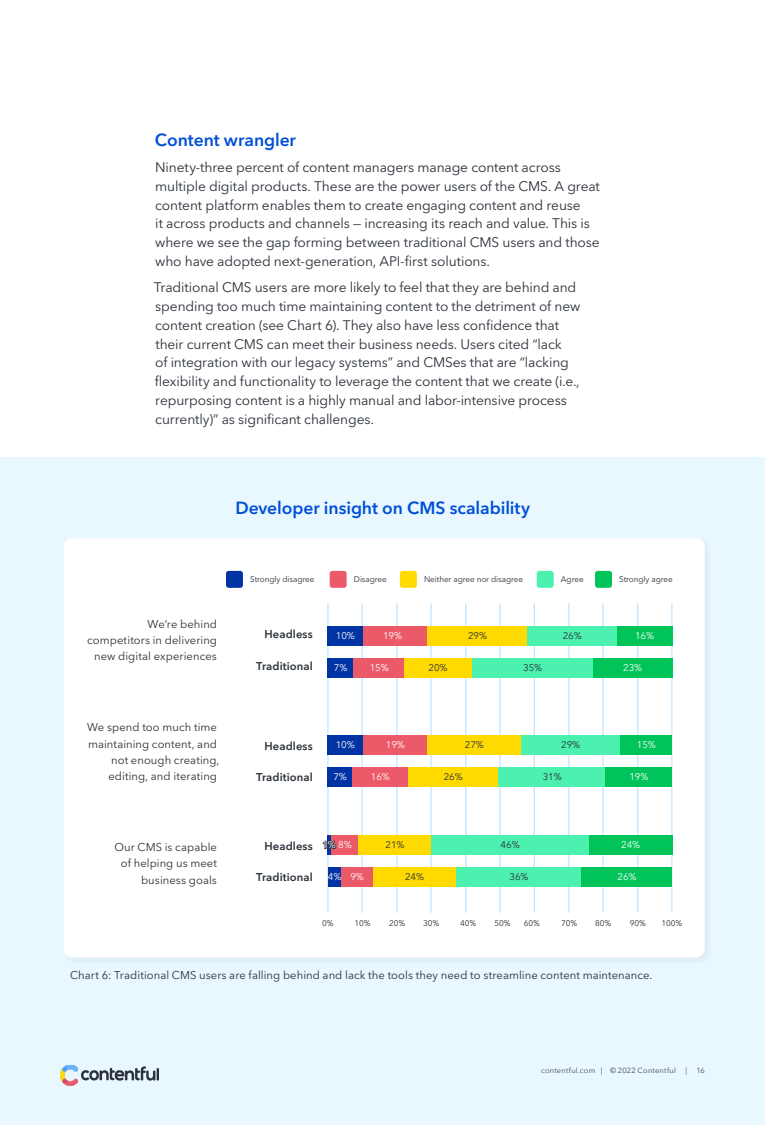
<style>
.page{position:relative;width:765px;height:1125px;background:#fff}
.page>*{position:absolute;margin:0;border:0;box-sizing:border-box;transform-origin:0 0}
.t1{font:600 17.5px "Avenir Next LT Pro";letter-spacing:-.005em;color:#0050d5}
.t2{font:13.75px/18.8px "Avenir Next LT Pro";letter-spacing:-.01em;color:#2a3039}
.t3{font:11.25px/16.2px "Avenir Next LT Pro";letter-spacing:.005em;color:#2a3039;text-align:right}
.t4{font:600 11.25px "Avenir Next LT Pro";letter-spacing:.01em;color:#2a3039}
.t5{font:9.62px "Avenir Next LT Pro";letter-spacing:-.01em;color:#fff}
.t6{font:9.62px "Avenir Next LT Pro";letter-spacing:-.01em;color:#2a3039}
.t7{font:8.12px "Avenir Next LT Pro";letter-spacing:-.01em;color:#2a3039}
.t8{font:7.5px "Avenir Next";letter-spacing:.025em;color:#404953}
</style>
<div class="page">
<div style="left:0;top:458px;width:765px;height:667px;background:#e9f7ff"></div>
<div style="left:62px;top:536px;width:651px;height:430px;background:#e5f3f9"></div>
<div style="left:64px;top:538px;width:641px;height:419px;background:#fff;border-radius:9px"></div>
<hr style="left:362px;top:603px;width:1px;height:310px;background:#b2deff">
<hr style="left:397px;top:603px;width:1px;height:310px;background:#b2deff">
<hr style="left:431px;top:603px;width:1px;height:310px;background:#b2deff">
<hr style="left:465px;top:603px;width:1px;height:310px;background:#b2deff">
<hr style="left:500px;top:603px;width:1px;height:310px;background:#b2deff">
<hr style="left:328px;top:603px;width:1px;height:310px;background:#b2deff">
<hr style="left:569px;top:603px;width:1px;height:310px;background:#b2deff">
<hr style="left:603px;top:603px;width:1px;height:310px;background:#b2deff">
<hr style="left:637px;top:603px;width:1px;height:310px;background:#b2deff">
<hr style="left:672px;top:603px;width:1px;height:310px;background:#b2deff">
<hr style="left:534px;top:603px;width:1px;height:310px;background:#b2deff">
<div style="left:328px;top:627px;width:35px;height:19px;background:#0033a3"></div>
<div style="left:363px;top:627px;width:64px;height:19px;background:#eb5a68"></div>
<div style="left:427px;top:627px;width:101px;height:19px;background:#ffda00"></div>
<div style="left:528px;top:627px;width:89px;height:19px;background:#4cf1af"></div>
<div style="left:617px;top:627px;width:55px;height:19px;background:#00c459"></div>
<div style="left:328px;top:658px;width:26px;height:20px;background:#0033a3"></div>
<div style="left:354px;top:658px;width:51px;height:20px;background:#eb5a68"></div>
<div style="left:404px;top:658px;width:68px;height:20px;background:#ffda00"></div>
<div style="left:472px;top:658px;width:121px;height:20px;background:#4cf1af"></div>
<div style="left:593px;top:658px;width:79px;height:20px;background:#00c459"></div>
<div style="left:328px;top:735px;width:35px;height:20px;background:#0033a3"></div>
<div style="left:363px;top:735px;width:65px;height:20px;background:#eb5a68"></div>
<div style="left:428px;top:735px;width:93px;height:20px;background:#ffda00"></div>
<div style="left:521px;top:735px;width:100px;height:20px;background:#4cf1af"></div>
<div style="left:621px;top:735px;width:51px;height:20px;background:#00c459"></div>
<div style="left:328px;top:767px;width:25px;height:20px;background:#0033a3"></div>
<div style="left:353px;top:767px;width:55px;height:20px;background:#eb5a68"></div>
<div style="left:408px;top:767px;width:90px;height:20px;background:#ffda00"></div>
<div style="left:498px;top:767px;width:108px;height:20px;background:#4cf1af"></div>
<div style="left:606px;top:767px;width:66px;height:20px;background:#00c459"></div>
<hr style="left:328px;top:835px;width:3px;height:20px;background:#0033a3">
<div style="left:331px;top:835px;width:28px;height:20px;background:#eb5a68"></div>
<div style="left:359px;top:835px;width:72px;height:20px;background:#ffda00"></div>
<div style="left:431px;top:835px;width:158px;height:20px;background:#4cf1af"></div>
<div style="left:589px;top:835px;width:83px;height:20px;background:#00c459"></div>
<div style="left:328px;top:867px;width:14px;height:19px;background:#0033a3"></div>
<div style="left:342px;top:867px;width:31px;height:19px;background:#eb5a68"></div>
<div style="left:373px;top:867px;width:83px;height:19px;background:#ffda00"></div>
<div style="left:456px;top:867px;width:126px;height:19px;background:#4cf1af"></div>
<div style="left:582px;top:867px;width:90px;height:19px;background:#00c459"></div>
<svg style="left:595px;top:571px;width:17px;height:17px"></svg>
<svg style="left:537px;top:571px;width:17px;height:17px"></svg>
<svg style="left:400px;top:571px;width:17px;height:17px"></svg>
<svg style="left:330px;top:571px;width:17px;height:17px"></svg>
<svg style="left:226px;top:571px;width:17px;height:17px"></svg>
<svg style="left:322px;top:839px;width:15px;height:12px"></svg>
<img style="left:60px;top:1065px;width:99px;height:20px">
<p class="t1" style="left:155px;top:129px;width:143px">Content wrangler</p>
<p class="t2" style="left:155px;top:158px;width:446px">Ninety-three percent of content managers manage content across multiple digital products. These are the power users of the CMS. A great content platform enables them to create engaging content and reuse<br>it across products and channels — increasing its reach and value. This is where we see the gap forming between traditional CMS users and those who have adopted next-generation, API-first solutions.</p>
<p class="t2" style="left:154px;top:278px;width:428px">Traditional CMS users are more likely to feel that they are behind and spending too much time maintaining content to the detriment of new content creation (see Chart 6). They also have less confidence that their current CMS can meet their business needs. Users cited “lack<br>of integration with our legacy systems” and CMSes that are “lacking flexibility and functionality to leverage the content that we create (i.e., repurposing content is a highly manual and labor-intensive process currently)” as significant challenges.</p>
<p class="t1" style="left:236px;top:497px;width:296px">Developer insight on CMS scalability</p>
<p class="t7" style="left:250px;top:574px;width:66px">Strongly disagree</p>
<p class="t7" style="left:354px;top:574px;width:34px">Disagree</p>
<p class="t7" style="left:424px;top:574px;width:100px">Neither agree nor disagree</p>
<p class="t7" style="left:561px;top:574px;width:24px">Agree</p>
<p class="t7" style="left:619px;top:574px;width:55px">Strongly agree</p>
<p class="t3" style="left:87px;top:616px;width:131px">We’re behind competitors in delivering new digital experiences</p>
<p class="t4" style="left:264px;top:628px;width:50px">Headless</p>
<p class="t4" style="left:256px;top:659px;width:58px">Traditional</p>
<p class="t3" style="left:87px;top:719px;width:134px">We spend too much time maintaining content, and not enough creating, editing, and iterating</p>
<p class="t4" style="left:264px;top:739px;width:50px">Headless</p>
<p class="t4" style="left:256px;top:770px;width:58px">Traditional</p>
<p class="t5" style="left:336px;top:630px;width:21px">10%</p>
<p class="t5" style="left:383px;top:630px;width:21px">19%</p>
<p class="t5" style="left:635px;top:630px;width:21px">16%</p>
<p class="t6" style="left:468px;top:630px;width:21px">29%</p>
<p class="t6" style="left:563px;top:630px;width:21px">26%</p>
<p class="t5" style="left:334px;top:662px;width:15px">7%</p>
<p class="t5" style="left:370px;top:662px;width:21px">15%</p>
<p class="t5" style="left:623px;top:662px;width:21px">23%</p>
<p class="t6" style="left:429px;top:662px;width:21px">20%</p>
<p class="t6" style="left:523px;top:662px;width:21px">35%</p>
<p class="t5" style="left:336px;top:739px;width:21px">10%</p>
<p class="t5" style="left:386px;top:739px;width:21px">19%</p>
<p class="t6" style="left:465px;top:739px;width:21px">27%</p>
<p class="t6" style="left:561px;top:739px;width:21px">29%</p>
<p class="t5" style="left:637px;top:739px;width:21px">15%</p>
<p class="t5" style="left:333px;top:771px;width:15px">7%</p>
<p class="t5" style="left:371px;top:771px;width:21px">16%</p>
<p class="t6" style="left:444px;top:771px;width:21px">26%</p>
<p class="t6" style="left:543px;top:771px;width:21px">31%</p>
<p class="t5" style="left:629px;top:771px;width:21px">19%</p>
<p class="t3" style="left:115px;top:839px;width:104px">Our CMS is capable of helping us meet business goals</p>
<p class="t4" style="left:264px;top:839px;width:50px">Headless</p>
<p class="t4" style="left:256px;top:870px;width:58px">Traditional</p>
<p class="t5" style="left:322px;top:839px;width:31px">1% 8%</p>
<p class="t5" style="left:621px;top:839px;width:21px">24%</p>
<p class="t5" style="left:328px;top:870px;width:15px">4%</p>
<p class="t6" style="left:386px;top:839px;width:21px">21%</p>
<p class="t6" style="left:501px;top:839px;width:21px">46%</p>
<p class="t5" style="left:350px;top:870px;width:15px">9%</p>
<p class="t6" style="left:405px;top:870px;width:21px">24%</p>
<p class="t5" style="left:618px;top:870px;width:21px">26%</p>
<p class="t6" style="left:510px;top:870px;width:21px">36%</p>
<p class="t7" style="left:322px;top:919px;width:13px">0%</p>
<p class="t7" style="left:354px;top:919px;width:18px">10%</p>
<p class="t7" style="left:389px;top:919px;width:18px">20%</p>
<p class="t7" style="left:423px;top:919px;width:18px">30%</p>
<p class="t7" style="left:460px;top:919px;width:18px">40%</p>
<p class="t7" style="left:494px;top:919px;width:18px">50%</p>
<p class="t7" style="left:524px;top:919px;width:18px">60%</p>
<p class="t7" style="left:561px;top:919px;width:18px">70%</p>
<p class="t7" style="left:595px;top:919px;width:18px">80%</p>
<p class="t7" style="left:630px;top:919px;width:18px">90%</p>
<p class="t7" style="left:662px;top:919px;width:22px">100%</p>
<p class="t3" style="left:70px;top:967px;width:584px">Chart 6: Traditional CMS users are falling behind and lack the tools they need to streamline content maintenance.</p>
<p class="t8" style="left:541px;top:1064px;width:147px">contentful.com | © 2022 Contentful |</p>
<p class="t8" style="left:696px;top:1064px;width:10px">16</p>
</div>
